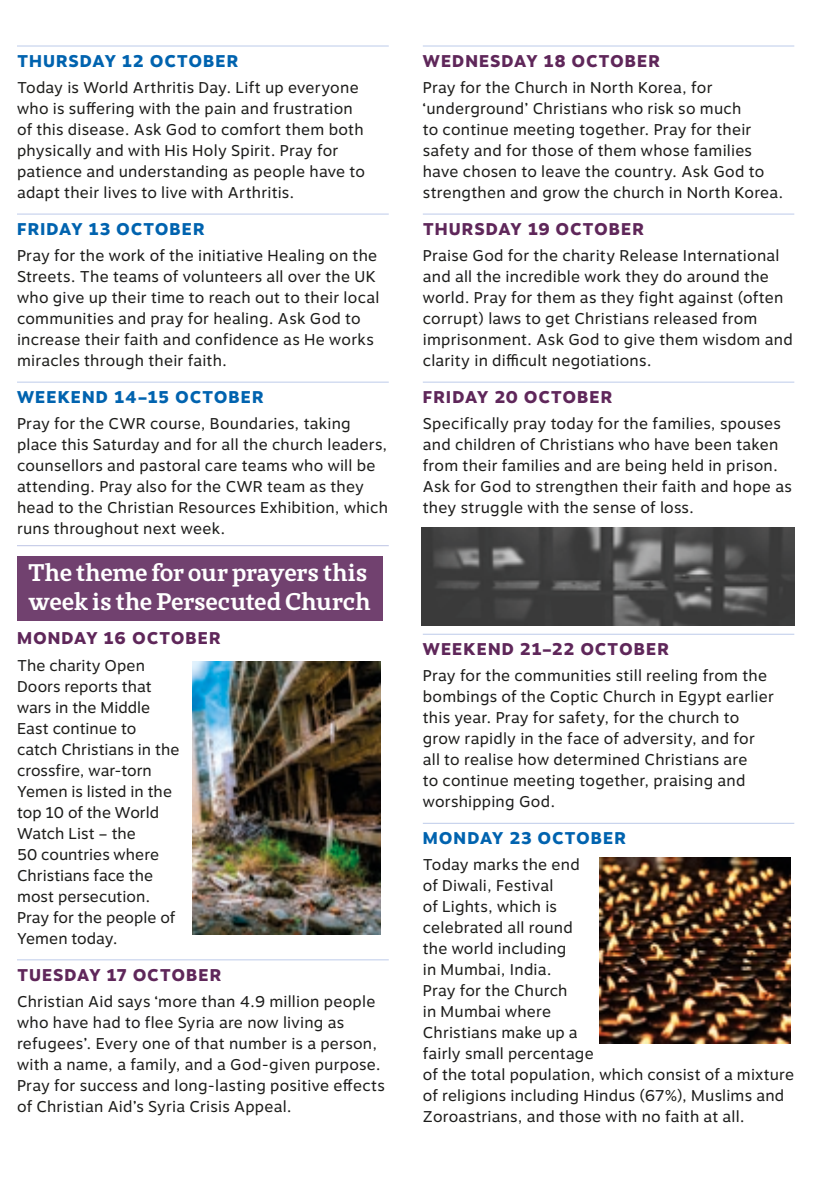
<style>
.page{position:relative;width:840px;height:1191px;background:#fff}
.page>*{position:absolute;margin:0;border:0;box-sizing:border-box;transform-origin:0 0}
.Week_Intro{font:700 24px/29px "St Marie";letter-spacing:-.01em;color:#fff}
.PTday{font:800 17px "Motiva Sans";letter-spacing:.05em;color:#5f275a}
.PTday-2{font:800 17px "Motiva Sans";letter-spacing:.05em;color:#0063af}
.PTday_1st_after_Intr{font:800 17px "Motiva Sans";letter-spacing:.05em;color:#5f275a}
.PTbody{font:15.6px/21px "Motiva Sans";letter-spacing:.01em;color:#1d1d1b}
</style>
<div class="page">
<hr style="left:17px;top:46px;width:371px;height:1px;background:#bdcbea">
<hr style="left:17px;top:214px;width:371px;height:1px;background:#bdcbea">
<hr style="left:17px;top:382px;width:371px;height:1px;background:#bdcbea">
<div style="left:17px;top:557px;width:365px;height:64px;background:#71416f"></div>
<hr style="left:17px;top:545px;width:371px;height:1px;background:#bdc4e5">
<hr style="left:17px;top:959px;width:371px;height:1px;background:#bdcbea">
<hr style="left:422px;top:46px;width:371px;height:1px;background:#bdcbea">
<hr style="left:422px;top:214px;width:371px;height:1px;background:#bdcbea">
<hr style="left:422px;top:382px;width:371px;height:1px;background:#bdcbea">
<hr style="left:422px;top:634px;width:371px;height:1px;background:#bdcbea">
<hr style="left:422px;top:823px;width:371px;height:1px;background:#bdcbea">
<img style="left:599px;top:857px;width:191px;height:186px">
<img style="left:192px;top:661px;width:188px;height:273px">
<img style="left:422px;top:527px;width:372px;height:99px">
<p class="PTday-2" style="left:17px;top:48px;width:223px">THURSDAY 12 OCTOBER</p>
<p class="PTbody" style="left:17px;top:77px;width:349px">Today is World Arthritis Day. Lift up everyone who is suffering with the pain and frustration of this disease. Ask God to comfort them both physically and with His Holy Spirit. Pray for patience and understanding as people have to adapt their lives to live with Arthritis.</p>
<p class="PTday-2" style="left:17px;top:216px;width:189px">FRIDAY 13 OCTOBER</p>
<p class="PTbody" style="left:17px;top:245px;width:364px">Pray for the work of the initiative Healing on the Streets. The teams of volunteers all over the UK who give up their time to reach out to their local communities and pray for healing. Ask God to increase their faith and confidence as He works miracles through their faith.</p>
<p class="PTday-2" style="left:17px;top:384px;width:248px">WEEKEND 14–15 OCTOBER</p>
<p class="PTbody" style="left:17px;top:413px;width:372px">Pray for the CWR course, Boundaries, taking place this Saturday and for all the church leaders, counsellors and pastoral care teams who will be attending. Pray also for the CWR team as they head to the Christian Resources Exhibition, which runs throughout next week.</p>
<p class="Week_Intro" style="left:28px;top:558px;width:344px">The theme for our prayers this week is the Persecuted Church</p>
<p class="PTday_1st_after_Intr" style="left:17px;top:626px;width:205px">MONDAY 16 OCTOBER</p>
<p class="PTbody" style="left:17px;top:655px;width:164px">The charity Open<br>Doors reports that wars in the Middle<br>East continue to catch Christians in the crossfire, war-torn<br>Yemen is listed in the top 10 of the World<br>Watch List – the<br>50 countries where<br>Christians face the most persecution.<br>Pray for the people of<br>Yemen today.</p>
<p class="PTday" style="left:17px;top:962px;width:206px">TUESDAY 17 OCTOBER</p>
<p class="PTbody" style="left:17px;top:991px;width:369px">Christian Aid says ‘more than 4.9 million people who have had to flee Syria are now living as refugees’. Every one of that number is a person, with a name, a family, and a God-given purpose.<br>Pray for success and long-lasting positive effects of Christian Aid’s Syria Crisis Appeal.</p>
<p class="PTday" style="left:422px;top:48px;width:238px">WEDNESDAY 18 OCTOBER</p>
<p class="PTbody" style="left:422px;top:77px;width:362px">Pray for the Church in North Korea, for ‘underground’ Christians who risk so much<br>to continue meeting together. Pray for their safety and for those of them whose families have chosen to leave the country. Ask God to strengthen and grow the church in North Korea.</p>
<p class="PTday" style="left:422px;top:216px;width:223px">THURSDAY 19 OCTOBER</p>
<p class="PTbody" style="left:422px;top:245px;width:371px">Praise God for the charity Release International and all the incredible work they do around the world. Pray for them as they fight against (often corrupt) laws to get Christians released from imprisonment. Ask God to give them wisdom and clarity in difficult negotiations.</p>
<p class="PTday" style="left:422px;top:384px;width:191px">FRIDAY 20 OCTOBER</p>
<p class="PTbody" style="left:422px;top:413px;width:370px">Specifically pray today for the families, spouses and children of Christians who have been taken from their families and are being held in prison.<br>Ask for God to strengthen their faith and hope as they struggle with the sense of loss.</p>
<p class="PTday" style="left:422px;top:636px;width:247px">WEEKEND 21–22 OCTOBER</p>
<p class="PTbody" style="left:422px;top:665px;width:352px">Pray for the communities still reeling from the bombings of the Coptic Church in Egypt earlier this year. Pray for safety, for the church to grow rapidly in the face of adversity, and for all to realise how determined Christians are<br>to continue meeting together, praising and worshipping God.</p>
<p class="PTday-2" style="left:422px;top:825px;width:205px">MONDAY 23 OCTOBER</p>
<p class="PTbody" style="left:422px;top:854px;width:373px">Today marks the end<br>of Diwali, Festival<br>of Lights, which is<br>celebrated all round<br>the world including<br>in Mumbai, India.<br>Pray for the Church<br>in Mumbai where<br>Christians make up a<br>fairly small percentage<br>of the total population, which consist of a mixture of religions including Hindus (67%), Muslims and<br>Zoroastrians, and those with no faith at all.</p>
</div>
